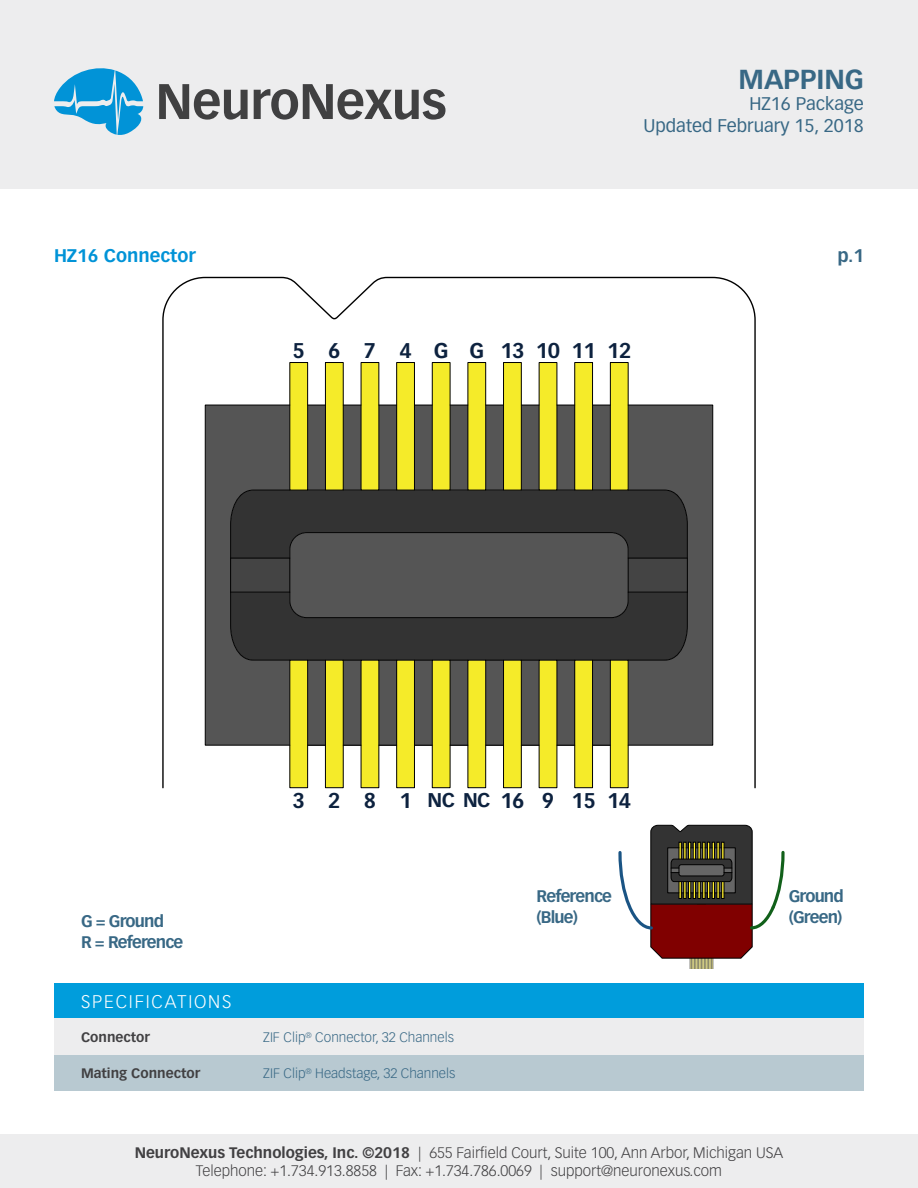
<style>
.page{position:relative;width:918px;height:1188px;background:#fff}
.page>*{position:absolute;margin:0;border:0;box-sizing:border-box;transform-origin:0 0}
.t1{font:700 27px "Vectora LT Std";color:#386885}
.t2{font:700 21px "Vectora LT Std";letter-spacing:-.025em;color:#0d223f}
.t3{font:18px/21.6px "Vectora LT Std";color:#386885;text-align:right}
.t4{font:300 18px "Vectora LT Std";letter-spacing:.1em;color:#fff}
.t5{font:700 18px "Vectora LT Std";color:#0193d7}
.t6{font:700 18px "Vectora LT Std";color:#386885}
.t7{font:700 16.5px/21px "Vectora LT Std";letter-spacing:-.05em;color:#386885}
.t8{font:300 15px/18px "Vectora LT Std";color:#414042;text-align:center}
.t9{font:300 13.5px "Vectora LT Std";color:#386885}
.t10{font:700 13.5px "Vectora LT Std";color:#414042}
.s1{font-size:19.5px}
.s2{font-weight:700}
</style>
<div class="page">
<div style="left:0;top:0;width:918px;height:189px;background:#ededee"></div>
<svg style="left:159px;top:84px;width:89px;height:36px"></svg>
<svg style="left:254px;top:84px;width:192px;height:36px"></svg>
<svg style="left:54px;top:68px;width:90px;height:67px"></svg>
<div style="left:0;top:1134px;width:918px;height:54px;background:#ededee"></div>
<div style="left:54px;top:983px;width:810px;height:36px;background:#009ddc"></div>
<div style="left:54px;top:1019px;width:810px;height:36px;background:#ededee"></div>
<div style="left:54px;top:1055px;width:810px;height:36px;background:#b8c9d1"></div>
<svg style="left:162px;top:276px;width:594px;height:513px"></svg>
<svg style="left:205px;top:362px;width:508px;height:426px;background:#7f7d57"></svg>
<svg style="left:618px;top:825px;width:167px;height:144px"></svg>
<p class="t5" style="left:54px;top:245px;width:143px">HZ16 Connector</p>
<h1 class="t1" style="left:739px;top:63px;width:127px">MAPPING</h1>
<p class="t3" style="left:643px;top:93px;width:222px">HZ16 Package<br>Updated February 15, 2018</p>
<h2 class="t2" style="left:293px;top:338px;width:340px">5 6 7 4 G G 13101112</h2>
<p class="t6" style="left:837px;top:245px;width:28px">p.1</p>
<p class="t7" style="left:81px;top:911px;width:104px">G = Ground<br>R = Reference</p>
<p class="t4" style="left:81px;top:991px;width:152px">SPECIFICATIONS</p>
<p class="t10" style="left:81px;top:1029px;width:71px">Connector</p>
<p class="t10" style="left:81px;top:1065px;width:121px">Mating Connector</p>
<h2 class="t2" style="left:293px;top:788px;width:340px">3 2 8 1 <span class="s1">NCNC</span>16 9 1514</h2>
<p class="t9" style="left:263px;top:1029px;width:192px">ZIF Clip<sup>®</sup> Connector, 32 Channels</p>
<p class="t9" style="left:263px;top:1065px;width:194px">ZIF Clip<sup>®</sup> Headstage, 32 Channels</p>
<p class="t7" style="left:537px;top:885px;width:77px">Reference (Blue)</p>
<p class="t7" style="left:789px;top:885px;width:57px">Ground (Green)</p>
<p class="t8" style="left:135px;top:1144px;width:650px"><span class="s2">NeuroNexus Technologies, Inc. ©2018</span> | 655 Fairfield Court, Suite 100, Ann Arbor, Michigan USA<br>Telephone: +1.734.913.8858 | Fax: +1.734.786.0069 | support@neuronexus.com</p>
</div>
